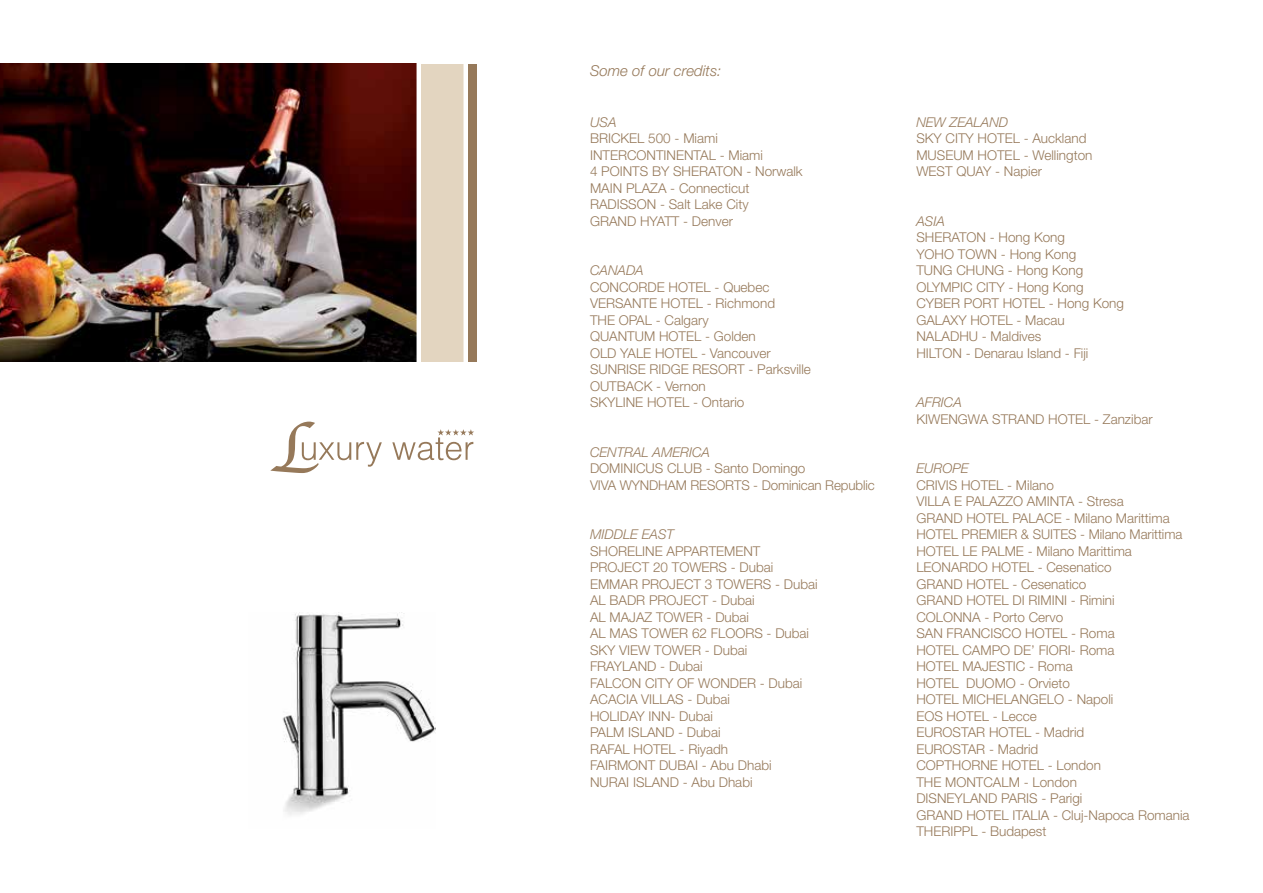
<style>
.page{position:relative;width:1263px;height:893px;background:#fff}
.page>*{position:absolute;margin:0;border:0;box-sizing:border-box;transform-origin:0 0}
.t1{font:italic 300 15px "Helvetica Neue LT";color:#96795a}
.t2{font:300 13.5px/16.5px "Helvetica Neue LT";color:#96795a}
.t3{font:italic 300 13.5px "Helvetica Neue LT";color:#96795a}
</style>
<div class="page">
<svg style="left:270px;top:422px;width:204px;height:51px"></svg>
<img style="left:0;top:64px;width:417px;height:297px">
<img style="left:282px;top:612px;width:153px;height:203px">
<div style="left:468px;top:64px;width:8px;height:297px;background:#96795a"></div>
<div style="left:421px;top:64px;width:42px;height:297px;background:#e3d5c0"></div>
<p class="t1" style="left:590px;top:61px;width:133px">SOME OF OUR CREDITS:</p>
<p class="t3" style="left:590px;top:114px;width:28px">USA</p>
<p class="t2" style="left:590px;top:130px;width:129px">Brickel 500 - Miami<br>Intercontinental</p>
<p class="t2" style="left:720px;top:146px;width:45px">- Miami</p>
<p class="t2" style="left:590px;top:163px;width:20px">4 points</p>
<p class="t2" style="left:652px;top:163px;width:39px">by Sheraton</p>
<p class="t2" style="left:746px;top:163px;width:58px">- Norwalk</p>
<p class="t2" style="left:590px;top:179px;width:19px">Main</p>
<p class="t2" style="left:626px;top:179px;width:18px">Plaza</p>
<p class="t2" style="left:670px;top:179px;width:81px">- Connecticut</p>
<p class="t2" style="left:590px;top:196px;width:19px">Radisson</p>
<p class="t2" style="left:660px;top:196px;width:90px">- Salt Lake City</p>
<p class="t2" style="left:590px;top:212px;width:20px">Grand</p>
<p class="t2" style="left:640px;top:212px;width:19px">Hyatt</p>
<p class="t2" style="left:683px;top:212px;width:51px">- Denver</p>
<p class="t3" style="left:590px;top:262px;width:55px">CANADA</p>
<p class="t2" style="left:590px;top:278px;width:11px">concorde</p>
<p class="t2" style="left:668px;top:278px;width:10px">hotel</p>
<p class="t2" style="left:715px;top:278px;width:56px">- Quebec</p>
<p class="t2" style="left:590px;top:295px;width:18px">Versante</p>
<p class="t2" style="left:661px;top:295px;width:19px">Hotel</p>
<p class="t2" style="left:707px;top:295px;width:70px">- Richmond</p>
<p class="t2" style="left:590px;top:311px;width:48px">The Opal</p>
<p class="t2" style="left:656px;top:311px;width:54px">- Calgary</p>
<p class="t2" style="left:590px;top:328px;width:20px">Quantum</p>
<p class="t2" style="left:659px;top:328px;width:19px">Hotel</p>
<p class="t2" style="left:705px;top:328px;width:52px">- Golden</p>
<p class="t2" style="left:590px;top:344px;width:47px">Old Yale</p>
<p class="t2" style="left:655px;top:344px;width:19px">Hotel</p>
<p class="t2" style="left:701px;top:344px;width:71px">- Vancouver</p>
<p class="t2" style="left:590px;top:361px;width:18px">Sunrise</p>
<p class="t2" style="left:649px;top:361px;width:18px">Ridge</p>
<p class="t2" style="left:692px;top:361px;width:19px">Resort</p>
<p class="t2" style="left:748px;top:361px;width:64px">- Parksville</p>
<p class="t2" style="left:590px;top:377px;width:20px">Outbac</p>
<p class="t2" style="left:644px;top:377px;width:64px">k - Vernon</p>
<p class="t2" style="left:590px;top:394px;width:26px">Skyline</p>
<p class="t2" style="left:647px;top:394px;width:10px">hotel</p>
<p class="t2" style="left:693px;top:394px;width:53px">- Ontario</p>
<p class="t3" style="left:590px;top:444px;width:112px">CENTRAL AMERICA</p>
<p class="t2" style="left:590px;top:460px;width:217px">DOMINICUS CLUB - Santo Domingo<br>Viva Wyndham</p>
<p class="t2" style="left:690px;top:476px;width:18px">Resorts</p>
<p class="t2" style="left:753px;top:476px;width:123px">- Dominican Republic</p>
<p class="t3" style="left:590px;top:526px;width:86px">MIDDLE EAST</p>
<p class="t2" style="left:590px;top:542px;width:229px">SHORELINE APPARTEMENT<br>PROJECT 20 TOWERS - Dubai<br>EMMAR PROJECT 3 TOWERS - Dubai<br>AL BADR PROJECT - Dubai<br>AL MAJAZ TOWER - Dubai<br>AL MAS TOWER 62 FLOORS - Dubai<br>SKY VIEW TOWER - Dubai<br>FRAYLAND - Dubai<br>FALCON CITY OF WONDER - Dubai<br>ACACIA VILLAS - Dubai<br>Holiday</p>
<p class="t2" style="left:648px;top:707px;width:66px">inn - Dubai</p>
<p class="t2" style="left:590px;top:724px;width:18px">Palm</p>
<p class="t2" style="left:628px;top:724px;width:13px">Island</p>
<p class="t2" style="left:590px;top:724px;width:140px;text-indent:88px">- Dubai<br>RAFAL HOTEL - Riyadh<br>Fairmont</p>
<p class="t2" style="left:659px;top:757px;width:18px">Dubai</p>
<p class="t2" style="left:702px;top:757px;width:71px">- Abu Dhabi</p>
<p class="t2" style="left:590px;top:773px;width:18px">Nurai</p>
<p class="t2" style="left:633px;top:773px;width:13px">Island</p>
<p class="t2" style="left:683px;top:773px;width:71px">- Abu Dhabi</p>
<p class="t3" style="left:916px;top:114px;width:75px">NEW ZEALAND</p>
<p class="t2" style="left:916px;top:130px;width:80px">Sky City Hotel</p>
<p class="t2" style="left:1024px;top:130px;width:64px">- Auckland</p>
<p class="t2" style="left:916px;top:146px;width:22px">Museum</p>
<p class="t2" style="left:978px;top:146px;width:19px">Hotel</p>
<p class="t2" style="left:1024px;top:146px;width:70px">- Wellington</p>
<p class="t2" style="left:916px;top:163px;width:21px">West</p>
<p class="t2" style="left:956px;top:163px;width:20px">Quay</p>
<p class="t2" style="left:995px;top:163px;width:48px">- Napier</p>
<p class="t3" style="left:916px;top:213px;width:30px">ASIA</p>
<p class="t2" style="left:916px;top:229px;width:209px">SHERATON - Hong Kong<br>YOHO TOWN - Hong Kong<br>TUNG CHUNG - Hong Kong<br>OLYMPIC CITY - Hong Kong<br>CYBER PORT HOTEL - Hong Kong<br>GALAXY HOTEL - Macau<br>Naladhu</p>
<p class="t2" style="left:982px;top:328px;width:61px">- Maldives</p>
<p class="t2" style="left:916px;top:344px;width:18px">Hilton</p>
<p class="t2" style="left:966px;top:344px;width:124px">- Denarau Island - Fiji</p>
<p class="t3" style="left:916px;top:394px;width:47px">AFRI CA</p>
<p class="t2" style="left:916px;top:410px;width:10px">Kiwengwa</p>
<p class="t2" style="left:992px;top:410px;width:19px">Strand</p>
<p class="t2" style="left:1048px;top:410px;width:19px">Hotel</p>
<p class="t2" style="left:1094px;top:410px;width:60px">- Zanzibar</p>
<p class="t3" style="left:916px;top:460px;width:54px">EUROPE</p>
<p class="t2" style="left:916px;top:476px;width:139px">CRIVIS HOTEL - Milano<br>Villa</p>
<p class="t2" style="left:916px;top:493px;width:255px;text-indent:162px">- Stresa<br>GRAND HOTEL PALACE - Milano Marittima<br>Hotel</p>
<p class="t2" style="left:954px;top:493px;width:29px">e Palazzo</p>
<p class="t2" style="left:1027px;top:493px;width:18px">Aminta</p>
<p class="t2" style="left:961px;top:526px;width:18px">Premier</p>
<p class="t2" style="left:1021px;top:526px;width:28px">&amp; Suites</p>
<p class="t2" style="left:1080px;top:526px;width:104px">- Milano Marittima</p>
<p class="t2" style="left:916px;top:542px;width:83px">HOTEL Le Palme</p>
<p class="t2" style="left:1028px;top:542px;width:106px">- Milano Marittima</p>
<p class="t2" style="left:916px;top:559px;width:18px">Leonardo</p>
<p class="t2" style="left:992px;top:559px;width:19px">Hotel</p>
<p class="t2" style="left:916px;top:559px;width:197px;text-indent:121px">- Cesenatico<br>GRAND HOTEL - Cesenatico<br>Grand</p>
<p class="t2" style="left:966px;top:592px;width:19px">Hotel</p>
<p class="t2" style="left:1012px;top:592px;width:32px">di Rimini</p>
<p class="t2" style="left:1071px;top:592px;width:45px">- Rimini</p>
<p class="t2" style="left:916px;top:608px;width:20px">Colonna</p>
<p class="t2" style="left:916px;top:608px;width:200px;text-indent:68px">- Porto Cervo<br>SAN FRANCISCO HOTEL - Roma<br>HOTEL Campo</p>
<p class="t2" style="left:1014px;top:641px;width:39px">de’ Fiori</p>
<p class="t2" style="left:1071px;top:641px;width:45px">- Roma</p>
<p class="t2" style="left:916px;top:658px;width:10px">hotel</p>
<p class="t2" style="left:962px;top:658px;width:20px">Majestic</p>
<p class="t2" style="left:1029px;top:658px;width:45px">- Roma</p>
<p class="t2" style="left:916px;top:674px;width:70px">HOTEL Duomo</p>
<p class="t2" style="left:916px;top:674px;width:199px;text-indent:103px">- Orvieto<br>HOTEL MICHELANGELO - Napoli<br>EOS HOTEL - Lecce<br>EUROSTAR HOTEL - Madrid<br>Eurostar</p>
<p class="t2" style="left:916px;top:740px;width:186px;text-indent:73px">- Madrid<br>COPTHORNE HOTEL - London<br>THE MONTCALM - London<br>DISNEYLAND PARIS - Parigi<br>Grand</p>
<p class="t2" style="left:966px;top:806px;width:19px">Hotel</p>
<p class="t2" style="left:1012px;top:806px;width:11px">Italia</p>
<p class="t2" style="left:1053px;top:806px;width:138px">- Cluj-Napoca Romania</p>
<p class="t2" style="left:916px;top:823px;width:9px">therippl</p>
<p class="t2" style="left:981px;top:823px;width:67px">- Budapest</p>
</div>
